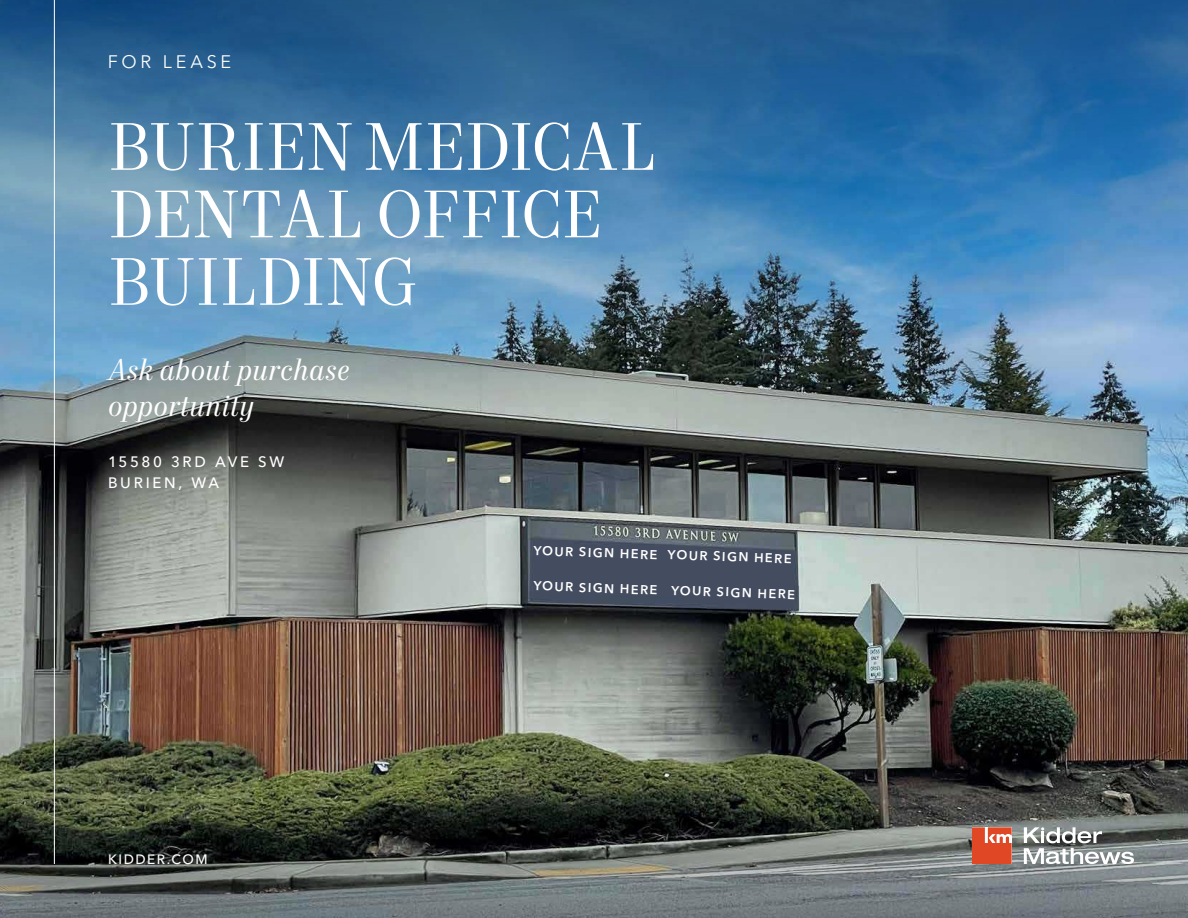
<style>
.page{position:relative;width:1188px;height:918px;background:#fff}
.page>*{position:absolute;margin:0;border:0;box-sizing:border-box;transform-origin:0 0}
.Headline_-_Level_1_-_White_2023{font:67.5px/67.5px "Mort Modern 08";letter-spacing:-.005em;color:#fff}
.Callout_Text_-_Italics_-_White_2023{font:italic 30px/36px "Mort Modern 08";letter-spacing:.01em;color:#fff}
.Section_Identifier_-_White_2023{font:18px "Avenir Next LT Pro";letter-spacing:.2em;color:#fff}
.Property_Address_-_White_2023{font:500 15px/21px "Avenir Next LT Pro";letter-spacing:.18em;color:#fff}
.KM_URL_-_White_2023{font:500 13.5px "Avenir Next LT Pro";letter-spacing:.11em;color:#fff}
.Subhead_-_Level_1_-_White_2023{font:600 12.75px "Avenir Next LT Pro";color:#fff}
</style>
<div class="page">
<img style="left:0;top:0;width:1188px;height:918px">
<svg style="left:1024px;top:827px;width:110px;height:37px"></svg>
<svg style="left:972px;top:827px;width:40px;height:37px"></svg>
<hr style="left:54px;top:0;width:1px;height:864px;background:#fff">
<p class="Section_Identifier_-_White_2023" style="left:108px;top:51px;width:125px">FOR LEASE</p>
<p class="Headline_-_Level_1_-_White_2023" style="left:108px;top:117px;width:550px">BURIEN MEDICAL<br>DENTAL OFFICE<br>BUILDING</p>
<p class="Callout_Text_-_Italics_-_White_2023" style="left:108px;top:354px;width:243px">Ask about purchase opportunity</p>
<p class="Property_Address_-_White_2023" style="left:108px;top:452px;width:178px">15580 3RD AVE SW<br>BURIEN, WA</p>
<p class="KM_URL_-_White_2023" style="left:108px;top:851px;width:101px">KIDDER.COM</p>
<p class="Subhead_-_Level_1_-_White_2023" style="left:534px;top:543px;width:126px;rotate:2deg">YOUR SIGN HERE</p>
<p class="Subhead_-_Level_1_-_White_2023" style="left:668px;top:547px;width:126px;rotate:2deg">YOUR SIGN HERE</p>
<p class="Subhead_-_Level_1_-_White_2023" style="left:534px;top:578px;width:126px;rotate:2deg">YOUR SIGN HERE</p>
<p class="Subhead_-_Level_1_-_White_2023" style="left:671px;top:582px;width:126px;rotate:2deg">YOUR SIGN HERE</p>
</div>
